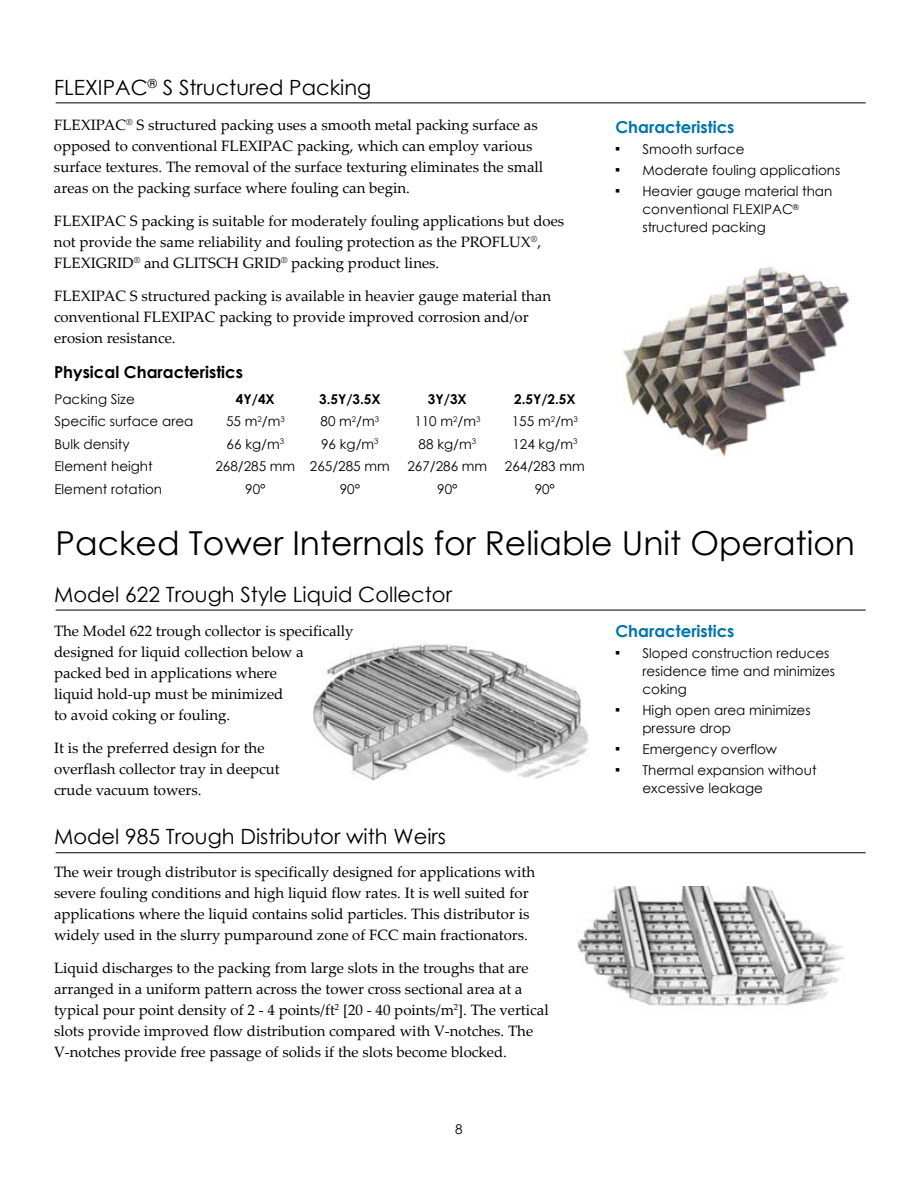
<style>
.page{position:relative;width:918px;height:1188px;background:#fff}
.page>*{position:absolute;margin:0;border:0;box-sizing:border-box;transform-origin:0 0}
.t1{font:33px "Century Gothic";color:#000}
.t2{font:21px "Century Gothic";color:#000}
.t3{font:700 16.5px "Century Gothic";color:#0074ad}
.t4{font:700 16.5px "Century Gothic";color:#000}
.t5{font:15px/21px "Palatino Linotype";color:#000}
.t6{font:13.5px/18px "Century Gothic";color:#000}
.t7{font:700 13.5px "Century Gothic";color:#000}
</style>
<div class="page">
<hr style="left:56px;top:103px;width:810px;height:1px;background:#000">
<hr style="left:56px;top:852px;width:810px;height:1px;background:#000">
<hr style="left:56px;top:610px;width:810px;height:1px;background:#000">
<img style="left:622px;top:266px;width:228px;height:191px">
<img style="left:313px;top:643px;width:275px;height:137px">
<img style="left:576px;top:887px;width:269px;height:119px">
<h2 class="t2" style="left:54px;top:72px;width:319px">FLEXIPAC<sup>®</sup> S Structured Packing</h2>
<p class="t5" style="left:54px;top:114px;width:491px">FLEXIPAC<sup>®</sup> S structured packing uses a smooth metal packing surface as opposed to conventional FLEXIPAC packing, which can employ various surface textures. The removal of the surface texturing eliminates the small areas on the packing surface where fouling can begin.</p>
<p class="t5" style="left:54px;top:210px;width:512px">FLEXIPAC S packing is suitable for moderately fouling applications but does not provide the same reliability and fouling protection as the PROFLUX<sup>®</sup>,<br>FLEXIGRID<sup>®</sup> and GLITSCH GRID<sup>®</sup> packing product lines.</p>
<p class="t5" style="left:54px;top:285px;width:499px">FLEXIPAC S structured packing is available in heavier gauge material than conventional FLEXIPAC packing to provide improved corrosion and/or erosion resistance.</p>
<p class="t4" style="left:54px;top:359px;width:191px">Physical Characteristics</p>
<p class="t6" style="left:54px;top:390px;width:82px">Packing Size</p>
<p class="t7" style="left:236px;top:389px;width:40px">4Y/4X</p>
<p class="t7" style="left:319px;top:389px;width:63px">3.5Y/3.5X</p>
<p class="t7" style="left:428px;top:389px;width:40px">3Y/3X</p>
<p class="t7" style="left:514px;top:389px;width:63px">2.5Y/2.5X</p>
<p class="t6" style="left:54px;top:412px;width:141px">Specific surface area</p>
<p class="t6" style="left:226px;top:412px;width:60px">55 m<sup>2</sup>/m<sup>3</sup></p>
<p class="t6" style="left:321px;top:412px;width:60px">80 m<sup>2</sup>/m<sup>3</sup></p>
<p class="t6" style="left:414px;top:412px;width:68px">110 m<sup>2</sup>/m<sup>3</sup></p>
<p class="t6" style="left:512px;top:412px;width:68px">155 m<sup>2</sup>/m<sup>3</sup></p>
<p class="t6" style="left:54px;top:435px;width:77px">Bulk density</p>
<p class="t6" style="left:227px;top:435px;width:59px">66 kg/m<sup>3</sup></p>
<p class="t6" style="left:321px;top:435px;width:59px">96 kg/m<sup>3</sup></p>
<p class="t6" style="left:419px;top:435px;width:59px">88 kg/m<sup>3</sup></p>
<p class="t6" style="left:512px;top:435px;width:66px">124 kg/m<sup>3</sup></p>
<p class="t6" style="left:54px;top:457px;width:100px">Element height</p>
<p class="t6" style="left:215px;top:457px;width:176px">268/285 mm 265/285 mm</p>
<p class="t6" style="left:407px;top:457px;width:81px">267/286 mm</p>
<p class="t6" style="left:505px;top:457px;width:81px">264/283 mm</p>
<p class="t6" style="left:54px;top:480px;width:109px">Element rotation</p>
<p class="t6" style="left:245px;top:480px;width:22px">90°</p>
<p class="t6" style="left:340px;top:480px;width:22px">90°</p>
<p class="t6" style="left:437px;top:480px;width:22px">90°</p>
<p class="t6" style="left:535px;top:480px;width:22px">90°</p>
<p class="t3" style="left:615px;top:115px;width:121px">Characteristics</p>
<p class="t6" style="left:615px;top:140px;width:131px">■ Smooth surface</p>
<p class="t6" style="left:615px;top:161px;width:226px">■ Moderate fouling applications</p>
<p class="t6" style="left:642px;top:182px;width:192px;text-indent:-27px">■ Heavier gauge material than conventional FLEXIPAC<sup>® </sup>structured packing</p>
<h1 class="t1" style="left:56px;top:520px;width:801px">Packed Tower Internals for Reliable Unit Operation</h1>
<h2 class="t2" style="left:54px;top:580px;width:399px">Model 622 Trough Style Liquid Collector</h2>
<p class="t5" style="left:54px;top:620px;width:301px">The Model 622 trough collector is specifically designed for liquid collection below a packed bed in applications where<br>liquid hold‐up must be minimized<br>to avoid coking or fouling.</p>
<p class="t5" style="left:54px;top:737px;width:227px">It is the preferred design for the overflash collector tray in deepcut crude vacuum towers.</p>
<h2 class="t2" style="left:54px;top:822px;width:393px">Model 985 Trough Distributor with Weirs</h2>
<p class="t5" style="left:54px;top:861px;width:483px">The weir trough distributor is specifically designed for applications with severe fouling conditions and high liquid flow rates. It is well suited for applications where the liquid contains solid particles. This distributor is widely used in the slurry pumparound zone of FCC main fractionators.</p>
<p class="t5" style="left:54px;top:957px;width:496px">Liquid discharges to the packing from large slots in the troughs that are arranged in a uniform pattern across the tower cross sectional area at a typical pour point density of 2 ‐ 4 points/ft<sup>2</sup> [20 ‐ 40 points/m<sup>2</sup>]. The vertical slots provide improved flow distribution compared with V‐notches. The V‐notches provide free passage of solids if the slots become blocked.</p>
<p class="t6" style="left:455px;top:1120px;width:9px">8</p>
<p class="t3" style="left:615px;top:619px;width:121px">Characteristics</p>
<p class="t6" style="left:642px;top:644px;width:194px;text-indent:-27px">■ Sloped construction reduces residence time and minimizes coking</p>
<p class="t6" style="left:642px;top:701px;width:170px;text-indent:-27px">■ High open area minimizes pressure drop</p>
<p class="t6" style="left:615px;top:740px;width:163px">■ Emergency overflow</p>
<p class="t6" style="left:642px;top:761px;width:176px;text-indent:-27px">■ Thermal expansion without excessive leakage</p>
</div>
